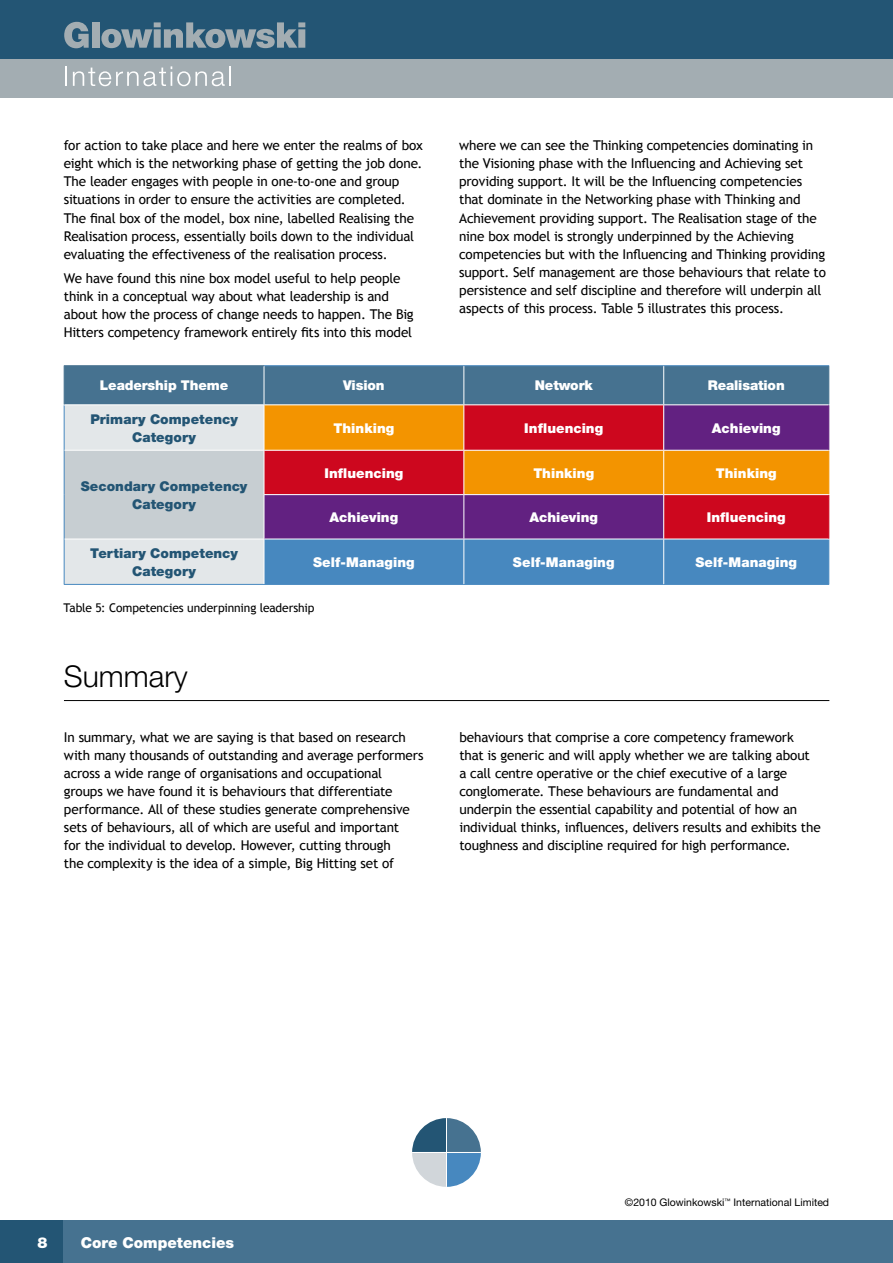
<style>
.page{position:relative;width:893px;height:1263px;background:#fff}
.page>*{position:absolute;margin:0;border:0;box-sizing:border-box;transform-origin:0 0}
.t1{font:300 30px "Helvetica Neue";color:#000}
.t2{font:900 15px "Helvetica Neue";color:#fff}
.t3{font:13.5px/18px "Trebuchet MS";letter-spacing:-.01em;color:#000}
.t4{font:900 13.5px "Helvetica Neue";color:#fff}
.t5{font:900 13.5px/18px "Helvetica Neue";letter-spacing:.005em;color:#235574;text-align:center}
.t6{font:12px "Trebuchet MS";letter-spacing:-.01em;color:#000}
.t7{font:10.5px "Helvetica Neue";color:#000}
</style>
<div class="page">
<div style="left:0;top:1220px;width:64px;height:43px;background:#235574"></div>
<div style="left:64px;top:1220px;width:829px;height:43px;background:#467290"></div>
<svg style="left:65px;top:366px;width:763px;height:218px;background:#98757f"></svg>
<hr style="left:264px;top:365px;width:200px;height:1px;background:#4788bf">
<hr style="left:464px;top:365px;width:200px;height:1px;background:#4788bf">
<hr style="left:664px;top:365px;width:165px;height:1px;background:#4788bf">
<hr style="left:463px;top:366px;width:1px;height:38px;background:#fff">
<hr style="left:663px;top:366px;width:1px;height:38px;background:#fff">
<hr style="left:828px;top:539px;width:1px;height:45px;background:#4788bf">
<hr style="left:64px;top:584px;width:200px;height:1px;background:#4788bf">
<hr style="left:264px;top:584px;width:200px;height:1px;background:#4788bf">
<hr style="left:464px;top:584px;width:200px;height:1px;background:#4788bf">
<hr style="left:664px;top:584px;width:165px;height:1px;background:#4788bf">
<hr style="left:64px;top:405px;width:1px;height:45px;background:#4788bf">
<hr style="left:64px;top:450px;width:1px;height:45px;background:#4788bf">
<hr style="left:64px;top:495px;width:1px;height:44px;background:#4788bf">
<hr style="left:64px;top:539px;width:1px;height:45px;background:#4788bf">
<hr style="left:264px;top:366px;width:1px;height:38px;background:#fff">
<hr style="left:264px;top:404px;width:200px;height:1px;background:#fff">
<hr style="left:264px;top:405px;width:1px;height:45px;background:#fff">
<hr style="left:464px;top:404px;width:200px;height:1px;background:#fff">
<hr style="left:463px;top:405px;width:1px;height:45px;background:#fff">
<hr style="left:664px;top:404px;width:165px;height:1px;background:#fff">
<hr style="left:663px;top:405px;width:1px;height:45px;background:#fff">
<hr style="left:264px;top:450px;width:200px;height:1px;background:#fff">
<hr style="left:264px;top:451px;width:1px;height:43px;background:#fff">
<hr style="left:464px;top:450px;width:200px;height:1px;background:#fff">
<hr style="left:463px;top:451px;width:1px;height:43px;background:#fff">
<hr style="left:664px;top:450px;width:165px;height:1px;background:#fff">
<hr style="left:663px;top:451px;width:1px;height:43px;background:#fff">
<hr style="left:264px;top:494px;width:200px;height:1px;background:#fff">
<hr style="left:264px;top:495px;width:1px;height:44px;background:#fff">
<hr style="left:464px;top:494px;width:200px;height:1px;background:#fff">
<hr style="left:463px;top:495px;width:1px;height:44px;background:#fff">
<hr style="left:664px;top:494px;width:165px;height:1px;background:#fff">
<hr style="left:663px;top:495px;width:1px;height:44px;background:#fff">
<hr style="left:264px;top:539px;width:200px;height:1px;background:#fff">
<hr style="left:464px;top:539px;width:200px;height:1px;background:#fff">
<hr style="left:664px;top:539px;width:165px;height:1px;background:#fff">
<hr style="left:64px;top:404px;width:200px;height:1px;background:#fff">
<hr style="left:264px;top:539px;width:1px;height:45px;background:#fff">
<hr style="left:828px;top:405px;width:1px;height:45px;background:#622181">
<hr style="left:828px;top:451px;width:1px;height:43px;background:#f39400">
<hr style="left:65px;top:450px;width:199px;height:1px;background:#fff">
<hr style="left:65px;top:539px;width:199px;height:1px;background:#fff">
<hr style="left:828px;top:495px;width:1px;height:44px;background:#cd071e">
<hr style="left:828px;top:366px;width:1px;height:38px;background:#467290">
<hr style="left:64px;top:365px;width:200px;height:1px;background:#467290">
<hr style="left:64px;top:366px;width:1px;height:38px;background:#467290">
<hr style="left:463px;top:539px;width:1px;height:45px;background:#fff">
<hr style="left:663px;top:539px;width:1px;height:45px;background:#fff">
<hr style="left:64px;top:700px;width:765px;height:1px;background:#000">
<svg style="left:412px;top:1118px;width:69px;height:69px"></svg>
<hr style="left:412px;top:1152px;width:69px;height:1px;background:#fff">
<hr style="left:446px;top:1118px;width:1px;height:69px;background:#fff">
<div style="left:0;top:0;width:893px;height:66px;background:#235574"></div>
<div style="left:0;top:59px;width:893px;height:39px;background:#a3adb2"></div>
<svg style="left:64px;top:22px;width:25px;height:26px"></svg>
<div style="left:92px;top:22px;width:7px;height:26px;background:#a3adb2"></div>
<svg style="left:101px;top:22px;width:204px;height:26px"></svg>
<hr style="left:65px;top:66px;width:2px;height:20px;background:#fff">
<svg style="left:73px;top:66px;width:152px;height:20px"></svg>
<hr style="left:229px;top:66px;width:2px;height:20px;background:#fff">
<p class="t3" style="left:64px;top:137px;width:361px">for action to take place and here we enter the realms of box eight which is the networking phase of getting the job done.<br>The leader engages with people in one-to-one and group situations in order to ensure the activities are completed.<br>The final box of the model, box nine, labelled Realising the Realisation process, essentially boils down to the individual evaluating the effectiveness of the realisation process.</p>
<p class="t3" style="left:64px;top:270px;width:351px">We have found this nine box model useful to help people think in a conceptual way about what leadership is and about how the process of change needs to happen. The Big Hitters competency framework entirely fits into this model</p>
<p class="t3" style="left:459px;top:137px;width:368px">where we can see the Thinking competencies dominating in the Visioning phase with the Influencing and Achieving set providing support. It will be the Influencing competencies that dominate in the Networking phase with Thinking and Achievement providing support. The Realisation stage of the nine box model is strongly underpinned by the Achieving competencies but with the Influencing and Thinking providing support. Self management are those behaviours that relate to persistence and self discipline and therefore will underpin all aspects of this process. Table 5 illustrates this process.</p>
<p class="t4" style="left:100px;top:378px;width:130px">Leadership Theme</p>
<p class="t4" style="left:343px;top:378px;width:43px">Vision</p>
<p class="t4" style="left:535px;top:378px;width:59px">Network</p>
<p class="t4" style="left:708px;top:378px;width:78px">Realisation</p>
<p class="t5" style="left:90px;top:410px;width:149px">Primary Competency<br>Category</p>
<p class="t4" style="left:333px;top:420px;width:62px">Thinking</p>
<p class="t4" style="left:524px;top:420px;width:81px">Influencing</p>
<p class="t4" style="left:712px;top:420px;width:70px">Achieving</p>
<p class="t5" style="left:81px;top:477px;width:168px">Secondary Competency<br>Category</p>
<p class="t4" style="left:324px;top:465px;width:81px">Influencing</p>
<p class="t4" style="left:533px;top:465px;width:62px">Thinking</p>
<p class="t4" style="left:716px;top:465px;width:62px">Thinking</p>
<p class="t4" style="left:330px;top:509px;width:70px">Achieving</p>
<p class="t4" style="left:529px;top:509px;width:70px">Achieving</p>
<p class="t4" style="left:707px;top:509px;width:81px">Influencing</p>
<p class="t5" style="left:90px;top:544px;width:149px">Tertiary Competency<br>Category</p>
<p class="t4" style="left:313px;top:554px;width:103px">Self-Managing</p>
<p class="t4" style="left:513px;top:554px;width:103px">Self-Managing</p>
<p class="t4" style="left:695px;top:554px;width:103px">Self-Managing</p>
<p class="t6" style="left:64px;top:601px;width:252px">Table 5: Competencies underpinning leadership</p>
<h1 class="t1" style="left:64px;top:658px;width:125px">Summary</h1>
<p class="t3" style="left:64px;top:728px;width:361px">In summary, what we are saying is that based on research with many thousands of outstanding and average performers across a wide range of organisations and occupational groups we have found it is behaviours that differentiate performance. All of these studies generate comprehensive sets of behaviours, all of which are useful and important<br>for the individual to develop. However, cutting through<br>the complexity is the idea of a simple, Big Hitting set of</p>
<p class="t3" style="left:459px;top:728px;width:363px">behaviours that comprise a core competency framework that is generic and will apply whether we are talking about<br>a call centre operative or the chief executive of a large conglomerate. These behaviours are fundamental and underpin the essential capability and potential of how an individual thinks, influences, delivers results and exhibits the toughness and discipline required for high performance.</p>
<p class="t2" style="left:38px;top:1233px;width:12px">8</p>
<p class="t2" style="left:81px;top:1233px;width:155px">Core Competencies</p>
<p class="t7" style="left:625px;top:1196px;width:206px">©2010 Glowinkowski<sup>™</sup> International Limited</p>
</div>
